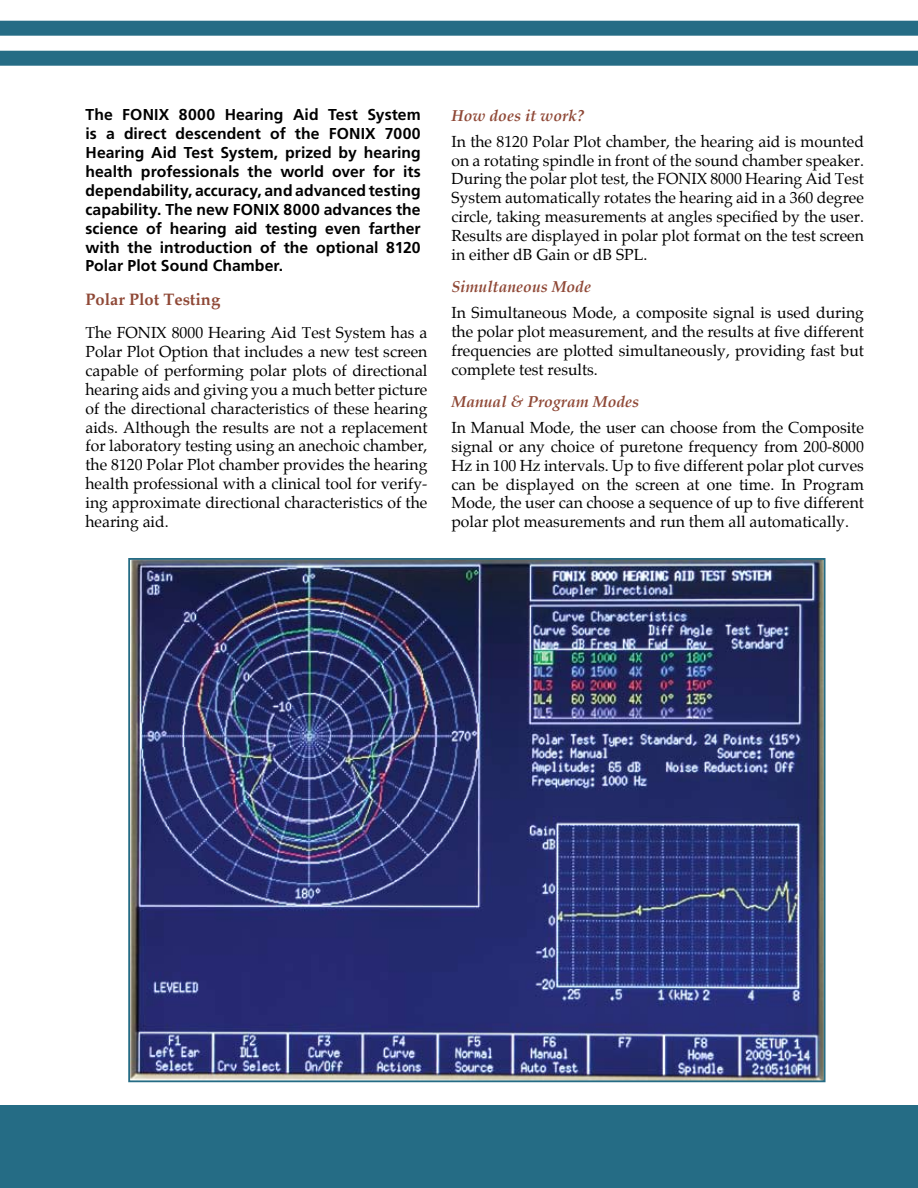
<style>
.page{position:relative;width:918px;height:1188px;background:#fff}
.page>*{position:absolute;margin:0;border:0;box-sizing:border-box;transform-origin:0 0}
.t1{font:700 16.5px "Palatino";color:#8f4836}
.t2{font:15.75px/18.9px "Palatino";color:#000;text-align:justify}
.t3{font:700 15.75px/18.9px "Frutiger";letter-spacing:.005em;color:#000;text-align:justify}
.t4{font:italic 700 15.75px "Palatino";color:#8f4836}
</style>
<div class="page">
<img style="left:131px;top:561px;width:692px;height:518px">
<div style="left:0;top:1106px;width:918px;height:82px;background:#256c85"></div>
<div style="left:0;top:21px;width:918px;height:15px;background:#256c85"></div>
<div style="left:0;top:51px;width:918px;height:15px;background:#256c85"></div>
<p class="t3" style="left:86px;top:105px;width:337px">The FONIX 8000 Hearing Aid Test System is a direct descendent of the FONIX 7000<br>Hearing Aid Test System, prized by hearing health professionals the world over for its dependability, accuracy, and advanced testing capability. The new FONIX 8000 advances the science of hearing aid testing even farther with the introduction of the optional 8120<br>Polar Plot Sound Chamber.</p>
<p class="t1" style="left:86px;top:290px;width:136px">Polar Plot Testing</p>
<p class="t2" style="left:86px;top:324px;width:344px">The FONIX 8000 Hearing Aid Test System has a Polar Plot Option that includes a new test screen capable of performing polar plots of directional hearing aids and giving you a much better picture of the directional characteristics of these hearing aids. Although the results are not a replacement for laboratory testing using an anechoic chamber, the 8120 Polar Plot chamber provides the hearing health professional with a clinical tool for verify&shy;ing approximate directional characteristics of the hearing aid.</p>
<p class="t4" style="left:451px;top:106px;width:134px">How does it work?</p>
<p class="t2" style="left:451px;top:132px;width:414px">In the 8120 Polar Plot chamber, the hearing aid is mounted on a rotating spindle in front of the sound chamber speaker.<br>During the polar plot test, the FONIX 8000 Hearing Aid Test System automatically rotates the hearing aid in a 360 degree circle, taking measurements at angles specified by the user.<br>Results are displayed in polar plot format on the test screen in either dB Gain or dB SPL.</p>
<p class="t4" style="left:451px;top:278px;width:141px">Simultaneous Mode</p>
<p class="t2" style="left:451px;top:304px;width:414px">In Simultaneous Mode, a composite signal is used during the polar plot measurement, and the results at five different frequencies are plotted simultaneously, providing fast but complete test results.</p>
<p class="t4" style="left:451px;top:393px;width:189px">Manual &amp; Program Modes</p>
<p class="t2" style="left:451px;top:418px;width:414px">In Manual Mode, the user can choose from the Composite signal or any choice of puretone frequency from 200-8000<br>Hz in 100 Hz intervals. Up to five different polar plot curves can be displayed on the screen at one time. In Program Mode, the user can choose a sequence of up to five different polar plot measurements and run them all automatically.</p>
</div>
